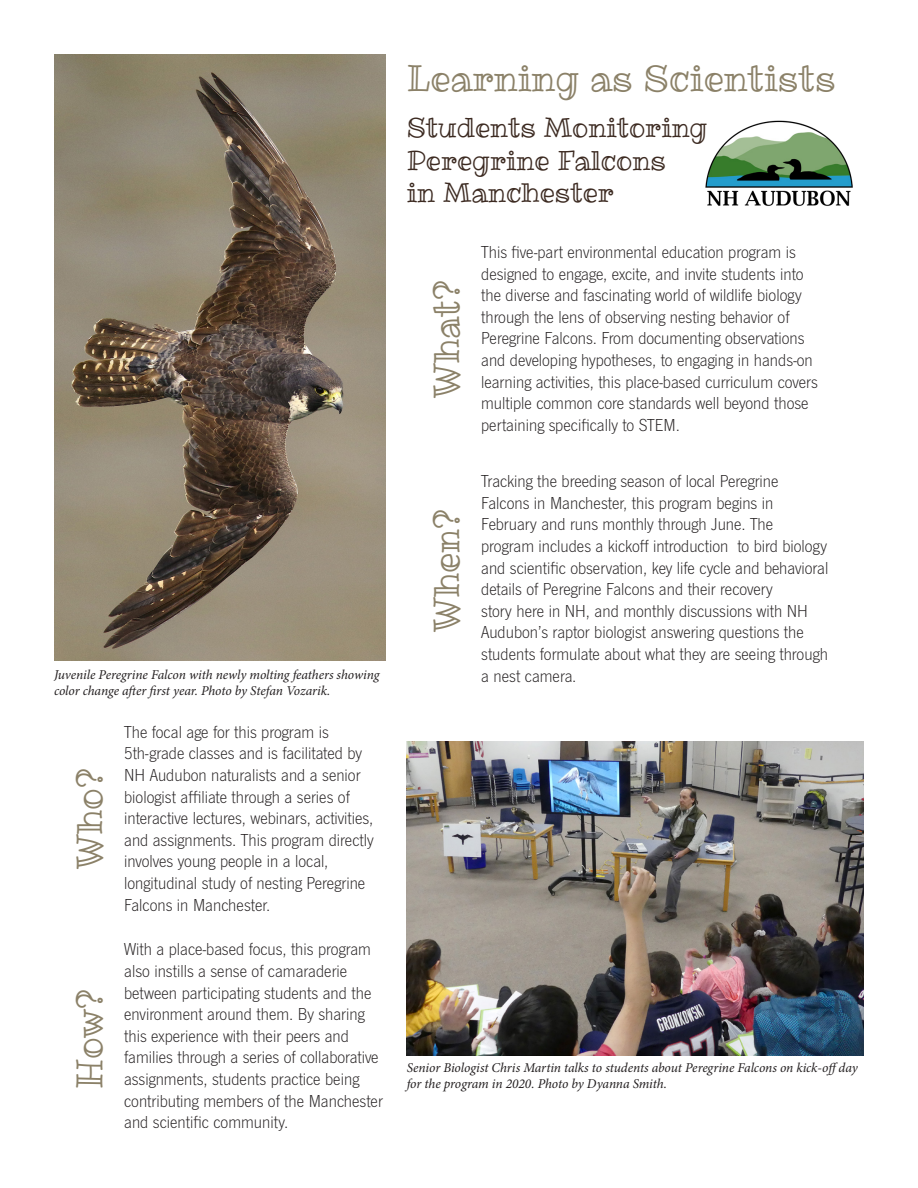
<style>
.page{position:relative;width:918px;height:1188px;background:#fff}
.page>*{position:absolute;margin:0;border:0;box-sizing:border-box;transform-origin:0 0}
.t1{font:36px "Ribeye Marrow";color:#8b8168}
.t2{font:27px/32.4px "Ribeye Marrow";color:#3c2a21}
.t3{font:300 18px/21.6px "News Got";color:#231f20}
.t4{font:italic 13.5px/16.2px "Minion Pro";letter-spacing:-.01em;color:#231f20}
</style>
<div class="page">
<img style="left:54px;top:54px;width:331px;height:606px">
<img style="left:705px;top:120px;width:148px;height:86px">
<img style="left:407px;top:742px;width:457px;height:313px">
<p class="t4" style="left:54px;top:666px;width:327px">Juvenile Peregrine Falcon with newly molting feathers showing color change after first year. Photo by Stefan Vozarik.</p>
<p class="t1" style="left:65px;top:869px;width:102px;rotate:-90deg">Who?</p>
<p class="t1" style="left:65px;top:1089px;width:102px;rotate:-90deg">How?</p>
<p class="t3" style="left:124px;top:721px;width:251px">The focal age for this program is 5th-grade classes and is facilitated by NH Audubon naturalists and a senior biologist affiliate through a series of interactive lectures, webinars, activities, and assignments. This program directly involves young people in a local, longitudinal study of nesting Peregrine Falcons in Manchester.</p>
<p class="t3" style="left:124px;top:939px;width:260px">With a place-based focus, this program also instills a sense of camaraderie between participating students and the environment around them. By sharing this experience with their peers and families through a series of collaborative assignments, students practice being contributing members of the Manchester and scientific community.</p>
<p class="t1" style="left:407px;top:54px;width:430px">Learning as Scientists</p>
<p class="t2" style="left:407px;top:112px;width:302px">Students Monitoring<br>Peregrine Falcons<br>in Manchester</p>
<p class="t1" style="left:422px;top:398px;width:119px;rotate:-90deg">What?</p>
<p class="t1" style="left:422px;top:632px;width:125px;rotate:-90deg">When?</p>
<p class="t3" style="left:481px;top:242px;width:338px">This five-part environmental education program is designed to engage, excite, and invite students into the diverse and fascinating world of wildlife biology through the lens of observing nesting behavior of Peregrine Falcons. From documenting observations and developing hypotheses, to engaging in hands-on learning activities, this place-based curriculum covers multiple common core standards well beyond those pertaining specifically to STEM.</p>
<p class="t3" style="left:481px;top:471px;width:349px">Tracking the breeding season of local Peregrine Falcons in Manchester, this program begins in February and runs monthly through June. The program includes a kickoff introduction to bird biology and scientific observation, key life cycle and behavioral details of Peregrine Falcons and their recovery<br>story here in NH, and monthly discussions with NH Audubon’s raptor biologist answering questions the students formulate about what they are seeing through a nest camera.</p>
<p class="t4" style="left:407px;top:1059px;width:452px">Senior Biologist Chris Martin talks to students about Peregrine Falcons on kick-offday for the program in 2020. Photo by Dyanna Smith.</p>
</div>
